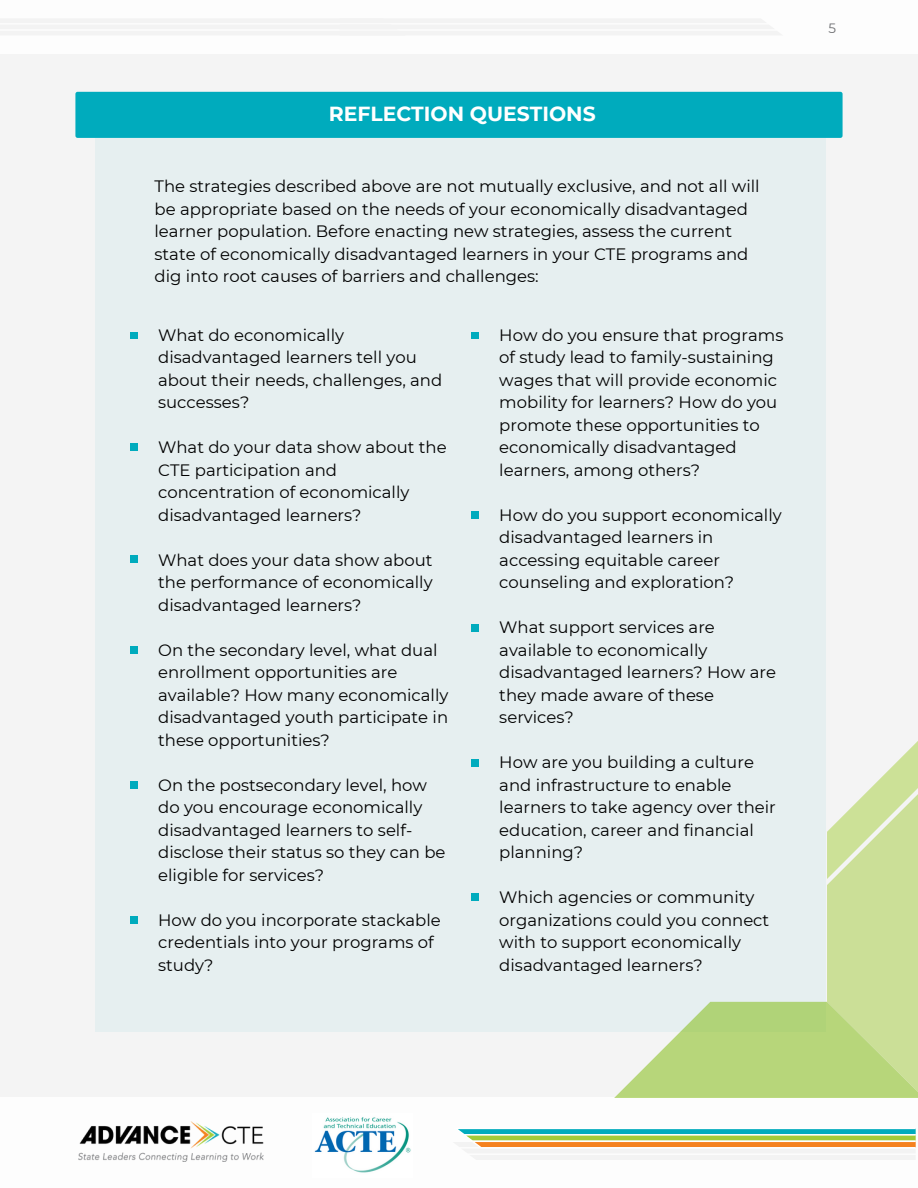
<style>
.page{position:relative;width:918px;height:1188px;background:#fff}
.page>*{position:absolute;margin:0;border:0;box-sizing:border-box;transform-origin:0 0}
.t1{font:700 20.4px "Montserrat";color:#fff}
.t2{font:16.5px/22.5px "Montserrat";color:#000}
.t3{font:13.5px "Montserrat";color:#6e6f72}
</style>
<div class="page">
<div style="left:0;top:54px;width:918px;height:1042px;background:#f3f3f3"></div>
<svg style="left:454px;top:1128px;width:462px;height:32px"></svg>
<img style="left:314px;top:1117px;width:97px;height:56px">
<div style="left:0;top:18px;width:781px;height:17px;background:#f3f3f3"></div>
<img style="left:78px;top:1121px;width:186px;height:41px">
<div style="left:75px;top:92px;width:768px;height:46px;background:#00abbd"></div>
<div style="left:95px;top:138px;width:731px;height:893px;background:#e6eff0"></div>
<svg style="left:614px;top:741px;width:304px;height:357px"></svg>
<svg style="left:131px;top:782px;width:6px;height:6px"></svg>
<svg style="left:131px;top:555px;width:6px;height:7px"></svg>
<svg style="left:131px;top:444px;width:6px;height:6px"></svg>
<svg style="left:131px;top:646px;width:6px;height:7px"></svg>
<svg style="left:472px;top:332px;width:7px;height:7px"></svg>
<svg style="left:472px;top:625px;width:7px;height:7px"></svg>
<svg style="left:472px;top:512px;width:7px;height:7px"></svg>
<svg style="left:472px;top:760px;width:7px;height:6px"></svg>
<svg style="left:131px;top:332px;width:6px;height:7px"></svg>
<svg style="left:131px;top:917px;width:6px;height:7px"></svg>
<svg style="left:472px;top:894px;width:7px;height:7px"></svg>
<p class="t1" style="left:329px;top:101px;width:268px">REFLECTION QUESTIONS</p>
<p class="t2" style="left:155px;top:175px;width:607px">The strategies described above are not mutually exclusive, and not all will be appropriate based on the needs of your economically disadvantaged learner population. Before enacting new strategies, assess the current state of economically disadvantaged learners in your CTE programs and dig into root causes of barriers and challenges:</p>
<p class="t2" style="left:158px;top:324px;width:286px">What do economically disadvantaged learners tell you about their needs, challenges, and successes?</p>
<p class="t2" style="left:158px;top:436px;width:290px">What do your data show about the<br>CTE participation and concentration of economically disadvantaged learners?</p>
<p class="t2" style="left:158px;top:549px;width:276px;text-align:justify">What does your data show about the performance of economically disadvantaged learners?</p>
<p class="t2" style="left:158px;top:639px;width:292px">On the secondary level, what dual enrollment opportunities are available? How many economically disadvantaged youth participate in these opportunities?</p>
<p class="t2" style="left:158px;top:774px;width:289px">On the postsecondary level, how do you encourage economically disadvantaged learners to self&shy;disclose their status so they can be eligible for services?</p>
<p class="t2" style="left:158px;top:909px;width:284px">How do you incorporate stackable credentials into your programs of study?</p>
<p class="t2" style="left:499px;top:324px;width:286px">How do you ensure that programs of study lead to family-sustaining wages that will provide economic mobility for learners? How do you promote these opportunities to economically disadvantaged learners, among others?</p>
<p class="t2" style="left:499px;top:504px;width:284px">How do you support economically disadvantaged learners in accessing equitable career counseling and exploration?</p>
<p class="t2" style="left:499px;top:616px;width:278px">What support services are available to economically disadvantaged learners? How are they made aware of these services?</p>
<p class="t2" style="left:499px;top:751px;width:278px">How are you building a culture and infrastructure to enable learners to take agency over their education, career and financial planning?</p>
<p class="t2" style="left:499px;top:886px;width:271px">Which agencies or community organizations could you connect with to support economically disadvantaged learners?</p>
<h1 class="t3" style="left:829px;top:20px;width:9px">5</h1>
</div>
